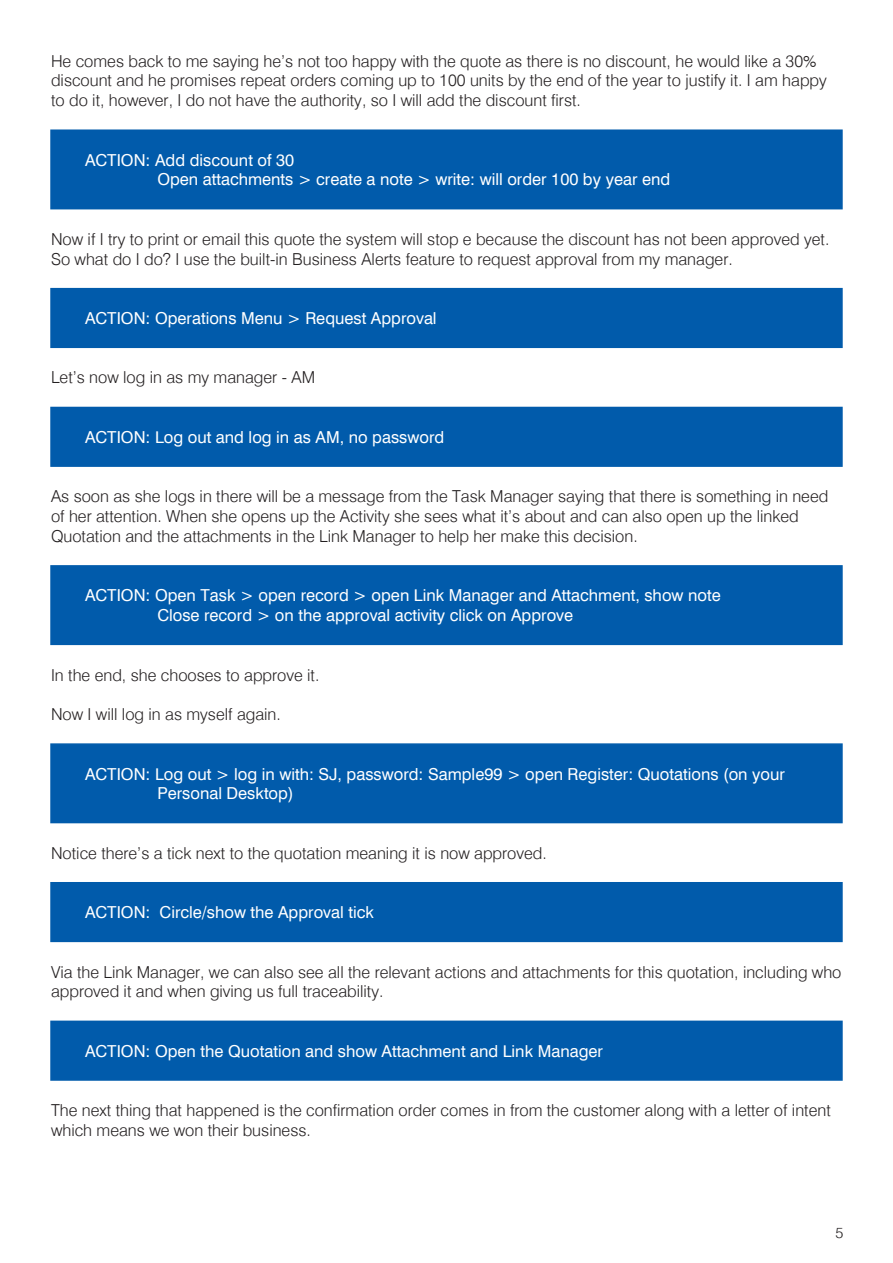
<style>
.page{position:relative;width:893px;height:1263px;background:#fff}
.page>*{position:absolute;margin:0;border:0;box-sizing:border-box;transform-origin:0 0}
.Body{font:300 16.5px/19.8px "Swiss Delux";color:#231f20}
.action{font:16.5px/19.8px "Swiss Delux Roman";color:#fff}
.t1{font:300 15px "Swiss Delux";color:#231f20}
</style>
<div class="page">
<div style="left:50px;top:129px;width:793px;height:80px;background:#015bab;border:2px solid #015bab"></div>
<div style="left:50px;top:288px;width:793px;height:60px;background:#015bab"></div>
<div style="left:50px;top:407px;width:793px;height:60px;background:#015bab;border:2px solid #015bab"></div>
<div style="left:50px;top:565px;width:793px;height:80px;background:#015bab;border:2px solid #015bab"></div>
<div style="left:50px;top:743px;width:793px;height:80px;background:#015bab;border:2px solid #015bab"></div>
<div style="left:50px;top:882px;width:793px;height:60px;background:#015bab"></div>
<div style="left:50px;top:1020px;width:793px;height:61px;background:#015bab;border:2px solid #015bab"></div>
<p class="Body" style="left:51px;top:51px;width:777px">He comes back to me saying he’s not too happy with the quote as there is no discount, he would like a 30% discount and he promises repeat orders coming up to 100 units by the end of the year to justify it. I am happy to do it, however, I do not have the authority, so I will add the discount first.</p>
<p class="action" style="left:85px;top:151px;width:211px">ACTION: Add discount of 30</p>
<p class="action" style="left:157px;top:170px;width:514px">Open attachments &gt; create a note &gt; write: will order 100 by year end</p>
<p class="Body" style="left:51px;top:229px;width:780px">Now if I try to print or email this quote the system will stop e because the discount has not been approved yet.<br>So what do I do? I use the built-in Business Alerts feature to request approval from my manager.</p>
<p class="action" style="left:85px;top:309px;width:353px">ACTION: Operations Menu &gt; Request Approval</p>
<p class="Body" style="left:51px;top:368px;width:266px">Let’s now log in as my manager - AM</p>
<p class="action" style="left:85px;top:428px;width:361px">ACTION: Log out and log in as AM, no password</p>
<p class="Body" style="left:51px;top:487px;width:779px">As soon as she logs in there will be a message from the Task Manager saying that there is something in need of her attention. When she opens up the Activity she sees what it’s about and can also open up the linked<br>Quotation and the attachments in the Link Manager to help her make this decision.</p>
<p class="action" style="left:85px;top:586px;width:637px">ACTION: Open Task &gt; open record &gt; open Link Manager and Attachment, show note</p>
<p class="action" style="left:157px;top:606px;width:417px">Close record &gt; on the approval activity click on Approve</p>
<p class="Body" style="left:51px;top:665px;width:270px">In the end, she chooses to approve it.</p>
<p class="Body" style="left:51px;top:705px;width:231px">Now I will log in as myself again.</p>
<p class="action" style="left:157px;top:764px;width:629px;text-indent:-72px">ACTION: Log out &gt; log in with: SJ, password: Sample99 &gt; open Register: Quotations (on your<br>Personal Desktop)</p>
<p class="Body" style="left:51px;top:843px;width:497px">Notice there’s a tick next to the quotation meaning it is now approved.</p>
<p class="action" style="left:85px;top:903px;width:290px">ACTION: Circle/show the Approval tick</p>
<p class="Body" style="left:51px;top:962px;width:792px">Via the Link Manager, we can also see all the relevant actions and attachments for this quotation, including who approved it and when giving us full traceability.</p>
<p class="action" style="left:85px;top:1042px;width:520px">ACTION: Open the Quotation and show Attachment and Link Manager</p>
<p class="Body" style="left:51px;top:1101px;width:781px">The next thing that happened is the confirmation order comes in from the customer along with a letter of intent which means we won their business.</p>
<p class="t1" style="left:835px;top:1223px;width:9px">5</p>
</div>
